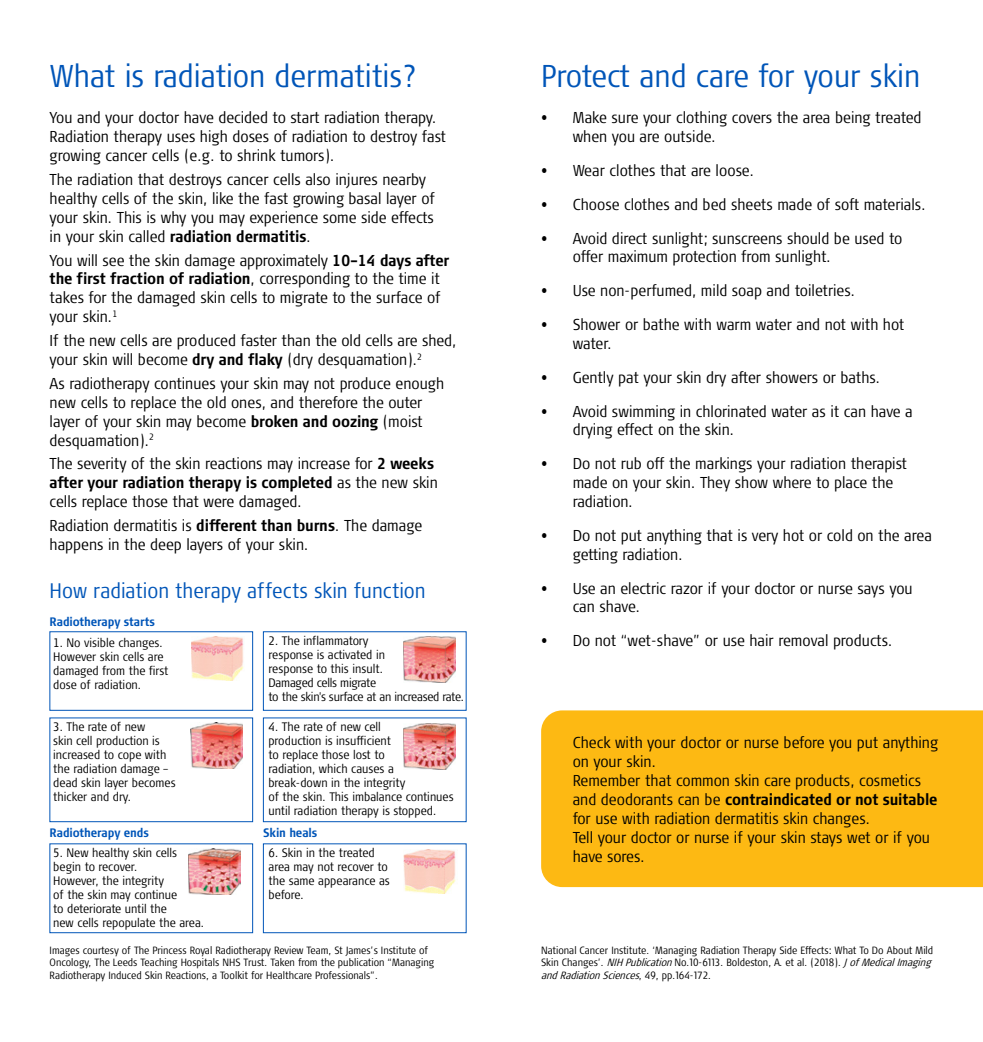
<style>
.page{position:relative;width:983px;height:1042px;background:#fff}
.page>*{position:absolute;margin:0;border:0;box-sizing:border-box;transform-origin:0 0}
.t1{font:300 condensed 31.5px "Signa Pro";color:#0055b8}
.t2{font:300 condensed 21px "Signa Pro";letter-spacing:-.005em;color:#0055b8}
.t3{font:300 condensed 15.75px/18.9px "Signa Pro";color:#000}
.t4{font:300 condensed 12.25px/14px "Signa Pro";color:#000}
.t5{font:300 condensed 12.25px/14px "Signa Pro";letter-spacing:-.02em;color:#000}
.t6{font:700 condensed 12.25px "Signa Pro";letter-spacing:-.01em;color:#0055b8}
.t7{font:300 condensed 10.5px/12.6px "Signa Pro";color:#000;text-align:justify}
.s1{font-weight:700}
.s2{font-style:italic}
</style>
<div class="page">
<div style="left:541px;top:710px;width:441px;height:177px;background:#fdb913"></div>
<div style="left:50px;top:718px;width:203px;height:104px;border:1px solid #0055b8"></div>
<img style="left:190px;top:723px;width:53px;height:46px">
<div style="left:263px;top:718px;width:203px;height:104px;border:1px solid #0055b8"></div>
<img style="left:403px;top:723px;width:52px;height:46px">
<div style="left:50px;top:843px;width:203px;height:90px;border:1px solid #0055b8"></div>
<div style="left:263px;top:843px;width:203px;height:90px;border:1px solid #0055b8"></div>
<img style="left:188px;top:849px;width:52px;height:46px">
<img style="left:403px;top:849px;width:53px;height:44px">
<img style="left:191px;top:636px;width:53px;height:45px">
<img style="left:403px;top:636px;width:52px;height:46px">
<h1 class="t1" style="left:50px;top:58px;width:369px">What is radiation dermatitis?</h1>
<h1 class="t1" style="left:541px;top:58px;width:380px">Protect and care for your skin</h1>
<p class="t3" style="left:50px;top:108px;width:398px">You and your doctor have decided to start radiation therapy.<br>Radiation therapy uses high doses of radiation to destroy fast growing cancer cells (e.g. to shrink tumors).</p>
<p class="t3" style="left:50px;top:170px;width:387px">The radiation that destroys cancer cells also injures nearby healthy cells of the skin, like the fast growing basal layer of your skin. This is why you may experience some side effects in your skin called <span class="s1">radiation dermatitis</span>.</p>
<p class="t3" style="left:50px;top:251px;width:401px">You will see the skin damage approximately <span class="s1">10–14 days after the first fraction of radiation</span>, corresponding to the time it takes for the damaged skin cells to migrate to the surface of your skin.<sup>1</sup></p>
<p class="t3" style="left:50px;top:331px;width:408px">If the new cells are produced faster than the old cells are shed, your skin will become <span class="s1">dry and flaky</span> (dry desquamation).<sup>2</sup></p>
<p class="t3" style="left:50px;top:374px;width:396px">As radiotherapy continues your skin may not produce enough new cells to replace the old ones, and therefore the outer layer of your skin may become <span class="s1">broken and oozing</span> (moist desquamation).<sup>2</sup></p>
<p class="t3" style="left:50px;top:454px;width:389px">The severity of the skin reactions may increase for <span class="s1">2 weeks after your radiation therapy is completed</span> as the new skin cells replace those that were damaged.</p>
<p class="t3" style="left:50px;top:516px;width:374px">Radiation dermatitis is <span class="s1">different than burns</span>. The damage happens in the deep layers of your skin.</p>
<p class="t3" style="left:572px;top:108px;width:350px;text-indent:-32px">• Make sure your clothing covers the area being treated when you are outside.</p>
<p class="t3" style="left:541px;top:161px;width:214px">• Wear clothes that are loose.</p>
<p class="t3" style="left:541px;top:195px;width:386px">• Choose clothes and bed sheets made of soft materials.</p>
<p class="t3" style="left:572px;top:229px;width:331px;text-indent:-32px">• Avoid direct sunlight; sunscreens should be used to offer maximum protection from sunlight.</p>
<p class="t3" style="left:541px;top:281px;width:315px">• Use non-perfumed, mild soap and toiletries.</p>
<p class="t3" style="left:572px;top:315px;width:333px;text-indent:-32px">• Shower or bathe with warm water and not with hot water.</p>
<p class="t3" style="left:541px;top:368px;width:340px">• Gently pat your skin dry after showers or baths.</p>
<p class="t3" style="left:572px;top:402px;width:341px;text-indent:-32px">• Avoid swimming in chlorinated water as it can have a drying effect on the skin.</p>
<p class="t3" style="left:572px;top:454px;width:336px;text-indent:-32px">• Do not rub off the markings your radiation therapist made on your skin. They show where to place the radiation.</p>
<p class="t3" style="left:572px;top:526px;width:361px;text-indent:-32px">• Do not put anything that is very hot or cold on the area getting radiation.</p>
<p class="t3" style="left:572px;top:578px;width:341px;text-indent:-32px">• Use an electric razor if your doctor or nurse says you can shave.</p>
<p class="t3" style="left:541px;top:631px;width:353px">• Do not “wet-shave” or use hair removal products.</p>
<h2 class="t2" style="left:50px;top:579px;width:377px">How radiation therapy affects skin function</h2>
<p class="t6" style="left:50px;top:614px;width:107px">Radiotherapy starts</p>
<p class="t5" style="left:268px;top:633px;width:197px">2. The inflammatory<br>response is activated in<br>response to this insult.<br>Damaged cells migrate<br>to the skin's surface at an increased rate.</p>
<p class="t4" style="left:53px;top:635px;width:116px">1. No visible changes.<br>However skin cells are damaged from the first dose of radiation.</p>
<p class="t4" style="left:53px;top:720px;width:124px">3. The rate of new<br>skin cell production is increased to cope with the radiation damage – dead skin layer becomes thicker and dry.</p>
<p class="t4" style="left:268px;top:720px;width:187px">4. The rate of new cell<br>production is insufficient<br>to replace those lost to<br>radiation, which causes a break-down in the integrity<br>of the skin. This imbalance continues until radiation therapy is stopped.</p>
<p class="t6" style="left:50px;top:825px;width:101px">Radiotherapy ends</p>
<p class="t4" style="left:53px;top:845px;width:153px">5. New healthy skin cells begin to recover.<br>However, the integrity<br>of the skin may continue<br>to deteriorate until the<br>new cells repopulate the area.</p>
<p class="t4" style="left:268px;top:845px;width:123px">6. Skin in the treated area may not recover to the same appearance as before.</p>
<p class="t6" style="left:263px;top:825px;width:56px">Skin heals</p>
<p class="t7" style="left:50px;top:944px;width:386px;text-align:left">Images courtesy of The Princess Royal Radiotherapy Review Team, St James’s Institute of<br>Oncology, The Leeds Teaching Hospitals NHS Trust. Taken from the publication “Managing<br>Radiotherapy Induced Skin Reactions, a Toolkit for Healthcare Professionals”.</p>
<p class="t3" style="left:572px;top:733px;width:367px">Check with your doctor or nurse before you put anything on your skin.<br>Remember that common skin care products, cosmetics and deodorants can be <span class="s1">contraindicated or not suitable </span>for use with radiation dermatitis skin changes.<br>Tell your doctor or nurse if your skin stays wet or if you have sores.</p>
<p class="t7" style="left:541px;top:944px;width:394px">National Cancer Institute. ‘Managing Radiation Therapy Side Effects: What To Do About Mild Skin Changes’. <span class="s2">NIH Publication</span>No.10-6113. Boldeston, A. et al. (2018). <span class="s2">J ofMedicalImaging andRadiationSciences</span>, 4 9 , p p . 1 6 4 - 1 7 2 .</p>
</div>
